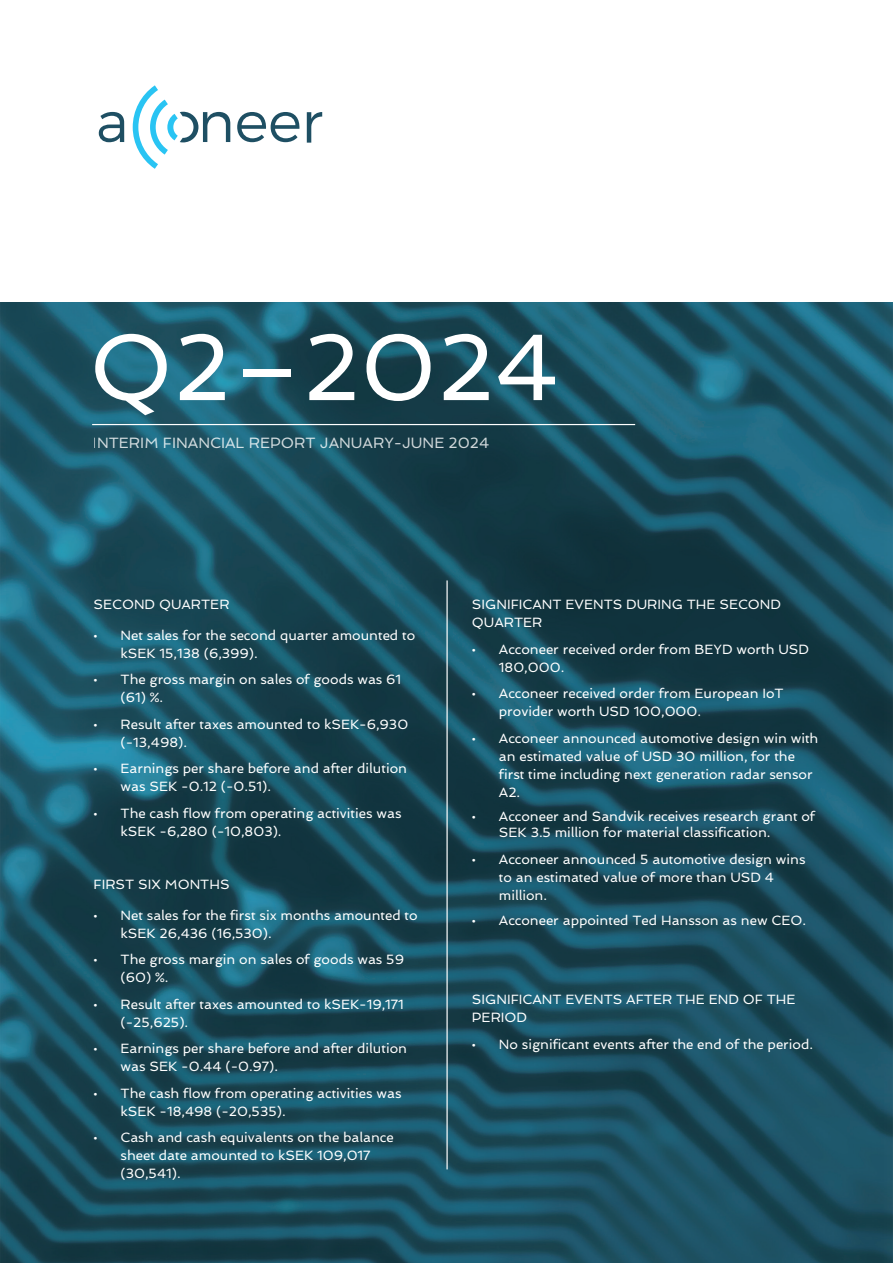
<style>
.page{position:relative;width:893px;height:1263px;background:#fff}
.page>*{position:absolute;margin:0;border:0;box-sizing:border-box;transform-origin:0 0}
.t1{font:94.5px "Spinnaker";color:#fff}
.t2{font:15px "Spinnaker";color:#fff}
.t3{font:13.5px/18px "Spinnaker";color:#fff}
</style>
<div class="page">
<img style="left:0;top:303px;width:893px;height:960px">
<svg style="left:99px;top:112px;width:25px;height:30px"></svg>
<svg style="left:133px;top:85px;width:97px;height:84px"></svg>
<svg style="left:237px;top:112px;width:63px;height:30px"></svg>
<svg style="left:307px;top:112px;width:15px;height:31px"></svg>
<hr style="left:446px;top:580px;width:2px;height:589px;background:#fff">
<hr style="left:92px;top:424px;width:543px;height:1px;background:#fff">
<h1 class="t1" style="left:89px;top:311px;width:472px">Q2–2024</h1>
<p class="t2" style="left:93px;top:434px;width:398px">INTERIM FINANCIAL REPORT JANUARY-JUNE 2024</p>
<p class="t3" style="left:94px;top:595px;width:137px">SECOND QUARTER</p>
<p class="t3" style="left:121px;top:626px;width:296px;text-indent:-27px">• Net sales for the second quarter amounted to kSEK 15,138 (6,399).</p>
<p class="t3" style="left:121px;top:671px;width:282px;text-indent:-27px">• The gross margin on sales of goods was 61 (61) %.</p>
<p class="t3" style="left:121px;top:715px;width:289px;text-indent:-27px">• Result after taxes amounted to kSEK-6,930 (-13,498).</p>
<p class="t3" style="left:121px;top:760px;width:288px;text-indent:-27px">• Earnings per share before and after dilution was SEK -0.12 (-0.51).</p>
<p class="t3" style="left:121px;top:804px;width:283px;text-indent:-27px">• The cash flow from operating activities was kSEK -6,280 (-10,803).</p>
<p class="t3" style="left:94px;top:875px;width:138px">FIRST SIX MONTHS</p>
<p class="t3" style="left:121px;top:906px;width:299px;text-indent:-27px">• Net sales for the first six months amounted to kSEK 26,436 (16,530).</p>
<p class="t3" style="left:121px;top:950px;width:285px;text-indent:-27px">• The gross margin on sales of goods was 59 (60) %.</p>
<p class="t3" style="left:121px;top:995px;width:285px;text-indent:-27px">• Result after taxes amounted to kSEK-19,171 (-25,625).</p>
<p class="t3" style="left:121px;top:1039px;width:288px;text-indent:-27px">• Earnings per share before and after dilution was SEK -0.44 (-0.97).</p>
<p class="t3" style="left:121px;top:1084px;width:283px;text-indent:-27px">• The cash flow from operating activities was kSEK -18,498 (-20,535).</p>
<p class="t3" style="left:121px;top:1128px;width:275px;text-indent:-27px">• Cash and cash equivalents on the balance sheet date amounted to kSEK 109,017 (30,541).</p>
<p class="t3" style="left:472px;top:595px;width:311px">SIGNIFICANT EVENTS DURING THE SECOND<br>QUARTER</p>
<p class="t3" style="left:499px;top:640px;width:312px;text-indent:-27px">• Acconeer received order from BEYD worth USD<br>180,000.</p>
<p class="t3" style="left:499px;top:684px;width:286px;text-indent:-27px">• Acconeer received order from European IoT provider worth USD 100,000.</p>
<p class="t3" style="left:499px;top:729px;width:321px;text-indent:-27px">• Acconeer announced automotive design win with an estimated value of USD 30 million, for the first time including next generation radar sensor A2.</p>
<p class="t3" style="left:499px;top:808px;width:318px;line-height:16.2px;text-indent:-27px">• Acconeer and Sandvik receives research grant of<br>SEK 3.5 million for material classification.</p>
<p class="t3" style="left:499px;top:850px;width:308px;text-indent:-27px">• Acconeer announced 5 automotive design wins to an estimated value of more than USD 4 million.</p>
<p class="t3" style="left:472px;top:911px;width:335px">• Acconeer appointed Ted Hansson as new CEO.</p>
<p class="t3" style="left:472px;top:990px;width:325px">SIGNIFICANT EVENTS AFTER THE END OF THE<br>PERIOD</p>
<p class="t3" style="left:472px;top:1035px;width:342px">• No significant events after the end of the period.</p>
</div>
